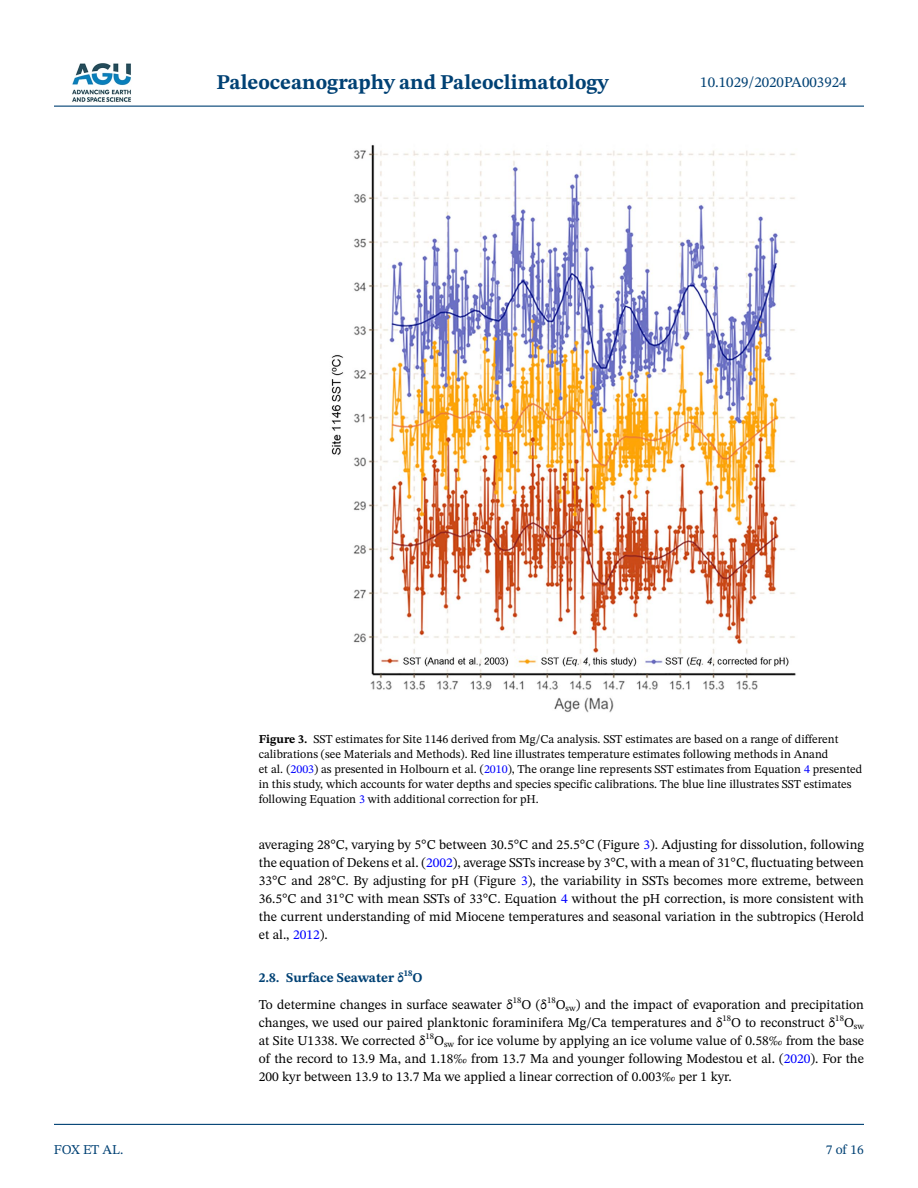
<style>
.page{position:relative;width:918px;height:1188px;background:#fff}
.page>*{position:absolute;margin:0;border:0;box-sizing:border-box;transform-origin:0 0}
.t1{font:700 21px "STIX Two Text";color:#004174}
.t2{font:15px "STIX Two Text";color:#004174}
.t3{font:13.5px/18px "STIX Two Text";color:#000;text-align:justify}
.t4{font:13.5px "STIX Two Text";letter-spacing:-.01em;color:#004174}
.t5{font:12px/15px "STIX Two Text";color:#000}
.s1{font-weight:700}
.s2{color:#00f}
.s3{font-weight:700;color:#004174}
</style>
<div class="page">
<hr style="left:54px;top:106px;width:810px;height:1px;background:#004174">
<hr style="left:54px;top:1124px;width:810px;height:1px;background:#004174">
<img style="left:72px;top:63px;width:59px;height:39px">
<img style="left:331px;top:145px;width:465px;height:568px">
<h1 class="t1" style="left:217px;top:67px;width:394px">Paleoceanography and Paleoclimatology</h1>
<p class="t2" style="left:700px;top:72px;width:148px">10.1029/2020PA003924</p>
<p class="t4" style="left:54px;top:1140px;width:71px">FOX ET AL.</p>
<p class="t5" style="left:259px;top:731px;width:605px"><span class="s1">Figure 3.</span> SST estimates for Site 1146 derived from Mg/Ca analysis. SST estimates are based on a range of different calibrations (see Materials and Methods). Red line illustrates temperature estimates following methods in Anand<br>et al. (<span class="s2">2003</span>) as presented in Holbourn et al. (<span class="s2">2010</span>), The orange line represents SST estimates from Equation <span class="s2">4</span> presented in this study, which accounts for water depths and species specific calibrations. The blue line illustrates SST estimates following Equation <span class="s2">3</span> with additional correction for pH.</p>
<p class="t3" style="left:259px;top:835px;width:607px">averaging 28°C, varying by 5°C between 30.5°C and 25.5°C (Figure <span class="s2">3</span>). Adjusting for dissolution, following the equation of Dekens et al. (<span class="s2">2002</span>), average SSTs increase by 3°C, with a mean of 31°C, fluctuating between 33°C and 28°C. By adjusting for pH (Figure <span class="s2">3</span>), the variability in SSTs becomes more extreme, between 36.5°C and 31°C with mean SSTs of 33°C. Equation <span class="s2">4</span> without the pH correction, is more consistent with the current understanding of mid Miocene temperatures and seasonal variation in the subtropics (Herold et al., <span class="s2">2012</span>).</p>
<p class="t3" style="left:259px;top:964px;width:607px;line-height:27px"><span class="s3">2.8. Surface Seawater δ</span><sup>18</sup><span class="s3">O<br></span>To determine changes in surface seawater δ<sup>18</sup>O (δ<sup>18</sup>O<sub>sw</sub>) and the impact of evaporation and precipitation</p>
<p class="t3" style="left:259px;top:1014px;width:607px">changes, we used our paired planktonic foraminifera Mg/Ca temperatures and δ<sup>18</sup>O to reconstruct δ<sup>18</sup>O<sub>sw </sub>at Site U1338. We corrected δ<sup>18</sup>O<sub>sw</sub> for ice volume by applying an ice volume value of 0.58‰ from the base of the record to 13.9 Ma, and 1.18‰ from 13.7 Ma and younger following Modestou et al. (<span class="s2">2020</span>). For the 200 kyr between 13.9 to 13.7 Ma we applied a linear correction of 0.003‰ per 1 kyr.</p>
<p class="t4" style="left:826px;top:1140px;width:40px">7 of 16</p>
</div>
